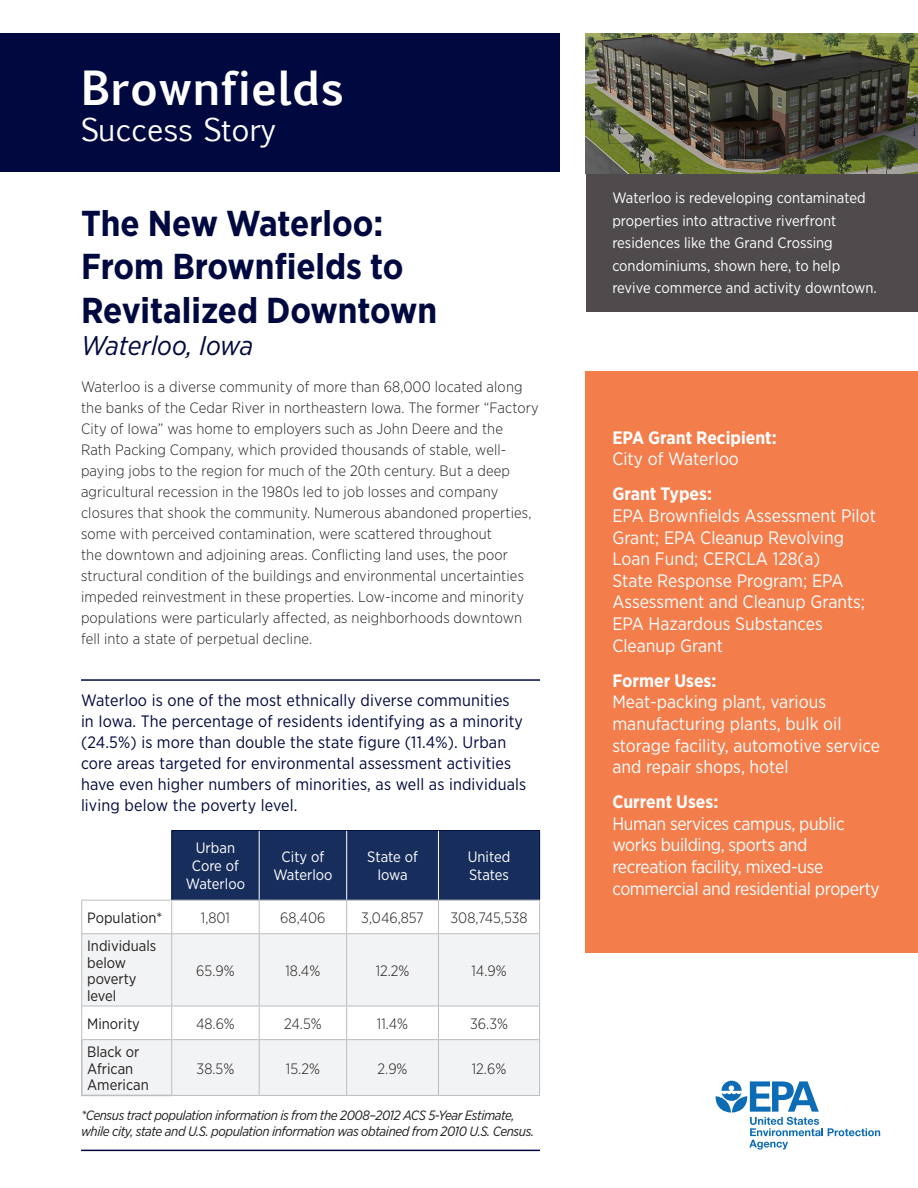
<style>
.page{position:relative;width:918px;height:1188px;background:#fff}
.page>*{position:absolute;margin:0;border:0;box-sizing:border-box;transform-origin:0 0}
.t1{font:700 45px "Euphemia UCAS";color:#fff}
.t2{font:700 36px/43.2px "Gotham Narrow";color:#00093f}
.t3{font:30px "Euphemia UCAS";color:#fff}
.t4{font:italic 27px "Gotham Narrow";letter-spacing:-.005em;color:#00093f}
.t5{font:18px/21.6px "Gotham Narrow";color:#fff}
.t6{font:18px/21.6px "Gotham Narrow";letter-spacing:-.02em;color:#fff}
.t7{font:700 18px/21.6px "Gotham Narrow";color:#fff}
.t8{font:16.5px/21px "Gotham Narrow";letter-spacing:.01em;color:#00093f}
.t9{font:300 15px/21px "Gotham Narrow";letter-spacing:.01em;color:#231f20}
.t10{font:15px/18px "Gotham Narrow";color:#fff;text-align:center}
.t11{font:15px/16.5px "Gotham Narrow";color:#231f20}
.t12{font:italic 13.5px/16.2px "Gotham Narrow";letter-spacing:-.03em;color:#231f20}
.s1{font-weight:400}
.s2{font-weight:700}
</style>
<div class="page">
<div style="left:0;top:33px;width:560px;height:139px;background:#00093f"></div>
<div style="left:586px;top:172px;width:332px;height:140px;background:#4f4b4c"></div>
<div style="left:172px;top:831px;width:367px;height:69px;background:#172e5c"></div>
<svg style="left:82px;top:934px;width:457px;height:161px;fill:#f2f3f4"></svg>
<hr style="left:259px;top:831px;width:1px;height:69px;background:#fff">
<hr style="left:346px;top:831px;width:1px;height:69px;background:#fff">
<hr style="left:438px;top:831px;width:1px;height:69px;background:#fff">
<hr style="left:81px;top:900px;width:91px;height:1px;background:#bcbdc0">
<hr style="left:81px;top:901px;width:1px;height:32px;background:#bcbdc0">
<hr style="left:172px;top:900px;width:87px;height:1px;background:#bcbdc0">
<hr style="left:171px;top:901px;width:1px;height:32px;background:#bcbdc0">
<hr style="left:259px;top:900px;width:88px;height:1px;background:#bcbdc0">
<hr style="left:259px;top:901px;width:1px;height:32px;background:#bcbdc0">
<hr style="left:347px;top:900px;width:91px;height:1px;background:#bcbdc0">
<hr style="left:346px;top:901px;width:1px;height:32px;background:#bcbdc0">
<hr style="left:438px;top:900px;width:102px;height:1px;background:#bcbdc0">
<hr style="left:438px;top:901px;width:1px;height:32px;background:#bcbdc0">
<hr style="left:539px;top:901px;width:1px;height:32px;background:#bcbdc0">
<hr style="left:81px;top:933px;width:91px;height:1px;background:#bcbdc0">
<hr style="left:81px;top:934px;width:1px;height:72px;background:#bcbdc0">
<hr style="left:172px;top:933px;width:87px;height:1px;background:#bcbdc0">
<hr style="left:171px;top:934px;width:1px;height:72px;background:#bcbdc0">
<hr style="left:259px;top:933px;width:88px;height:1px;background:#bcbdc0">
<hr style="left:259px;top:934px;width:1px;height:72px;background:#bcbdc0">
<hr style="left:347px;top:933px;width:91px;height:1px;background:#bcbdc0">
<hr style="left:346px;top:934px;width:1px;height:72px;background:#bcbdc0">
<hr style="left:438px;top:933px;width:102px;height:1px;background:#bcbdc0">
<hr style="left:438px;top:934px;width:1px;height:72px;background:#bcbdc0">
<hr style="left:539px;top:934px;width:1px;height:72px;background:#bcbdc0">
<hr style="left:81px;top:1006px;width:91px;height:1px;background:#bcbdc0">
<hr style="left:81px;top:1006px;width:1px;height:33px;background:#bcbdc0">
<hr style="left:172px;top:1006px;width:87px;height:1px;background:#bcbdc0">
<hr style="left:171px;top:1006px;width:1px;height:33px;background:#bcbdc0">
<hr style="left:259px;top:1006px;width:88px;height:1px;background:#bcbdc0">
<hr style="left:259px;top:1006px;width:1px;height:33px;background:#bcbdc0">
<hr style="left:347px;top:1006px;width:91px;height:1px;background:#bcbdc0">
<hr style="left:346px;top:1006px;width:1px;height:33px;background:#bcbdc0">
<hr style="left:438px;top:1006px;width:102px;height:1px;background:#bcbdc0">
<hr style="left:438px;top:1006px;width:1px;height:33px;background:#bcbdc0">
<hr style="left:539px;top:1006px;width:1px;height:33px;background:#bcbdc0">
<hr style="left:81px;top:1039px;width:91px;height:1px;background:#bcbdc0">
<hr style="left:172px;top:1039px;width:87px;height:1px;background:#bcbdc0">
<hr style="left:171px;top:1040px;width:1px;height:55px;background:#bcbdc0">
<hr style="left:259px;top:1039px;width:88px;height:1px;background:#bcbdc0">
<hr style="left:259px;top:1040px;width:1px;height:55px;background:#bcbdc0">
<hr style="left:347px;top:1039px;width:91px;height:1px;background:#bcbdc0">
<hr style="left:346px;top:1040px;width:1px;height:55px;background:#bcbdc0">
<hr style="left:438px;top:1039px;width:102px;height:1px;background:#bcbdc0">
<hr style="left:438px;top:1040px;width:1px;height:55px;background:#bcbdc0">
<hr style="left:539px;top:1040px;width:1px;height:55px;background:#bcbdc0">
<hr style="left:171px;top:1095px;width:88px;height:1px;background:#bcbdc0">
<hr style="left:259px;top:1095px;width:88px;height:1px;background:#bcbdc0">
<hr style="left:347px;top:1095px;width:91px;height:1px;background:#bcbdc0">
<hr style="left:438px;top:1095px;width:102px;height:1px;background:#bcbdc0">
<hr style="left:81px;top:1040px;width:1px;height:55px;background:#bcbdc0">
<hr style="left:81px;top:1095px;width:90px;height:1px;background:#bcbdc0">
<hr style="left:171px;top:830px;width:88px;height:1px;background:#00093f">
<hr style="left:171px;top:831px;width:1px;height:69px;background:#00093f">
<hr style="left:259px;top:830px;width:88px;height:1px;background:#00093f">
<hr style="left:347px;top:830px;width:91px;height:1px;background:#00093f">
<hr style="left:438px;top:830px;width:102px;height:1px;background:#00093f">
<hr style="left:539px;top:831px;width:1px;height:69px;background:#00093f">
<div style="left:586px;top:372px;width:332px;height:581px;background:#f47d4c"></div>
<img style="left:586px;top:34px;width:332px;height:139px">
<hr style="left:81px;top:679px;width:459px;height:2px;background:#00093f">
<hr style="left:81px;top:1150px;width:459px;height:1px;background:#00093f">
<svg style="left:715px;top:1081px;width:165px;height:69px"></svg>
<p class="t1" style="left:81px;top:54px;width:264px">Brownfields</p>
<p class="t3" style="left:81px;top:109px;width:196px">Success Story</p>
<h1 class="t2" style="left:81px;top:202px;width:358px">The New Waterloo:<br>From Brownfields to<br>Revitalized Downtown</h1>
<h1 class="t4" style="left:81px;top:329px;width:174px">Waterloo, Iowa</h1>
<p class="t9" style="left:81px;top:376px;width:459px">Waterloo is a diverse community of more than 68,000 located along the banks of the Cedar River in northeastern Iowa. The former “Factory City of Iowa” was home to employers such as John Deere and the<br>Rath Packing Company, which provided thousands of stable, well&shy;paying jobs to the region for much of the 20th century. But a deep agricultural recession in the 1980s led to job losses and company closures that shook the community. Numerous abandoned properties, some with perceived contamination, were scattered throughout<br>the downtown and adjoining areas. Conflicting land uses, the poor structural condition of the buildings and environmental uncertainties impeded reinvestment in these properties. Low-income and minority populations were particularly affected, as neighborhoods downtown fell into a state of perpetual decline.</p>
<h2 class="t8" style="left:81px;top:689px;width:447px">Waterloo is one of the most ethnically diverse communities in Iowa. The percentage of residents identifying as a minority (24.5%) is more than double the state figure (11.4%). Urban core areas targeted for environmental assessment activities have even higher numbers of minorities, as well as individuals living below the poverty level.</h2>
<p class="t10" style="left:186px;top:839px;width:61px">Urban<br>Core of<br>Waterloo</p>
<p class="t10" style="left:273px;top:848px;width:61px">City of<br>Waterloo</p>
<p class="t10" style="left:367px;top:848px;width:52px">State of<br>Iowa</p>
<p class="t10" style="left:468px;top:848px;width:44px;text-align:left">United<br>States</p>
<p class="t11" style="left:87px;top:909px;width:77px">Population*</p>
<p class="t9" style="left:201px;top:907px;width:31px">1,801</p>
<p class="t9" style="left:280px;top:907px;width:47px">68,406</p>
<p class="t9" style="left:361px;top:907px;width:64px">3,046,857</p>
<p class="t9" style="left:451px;top:907px;width:78px">308,745,538</p>
<p class="t11" style="left:87px;top:937px;width:71px">Individuals below poverty level</p>
<p class="t9" style="left:196px;top:960px;width:40px">65.9%</p>
<p class="t9" style="left:286px;top:960px;width:36px">18.4%</p>
<p class="t9" style="left:376px;top:960px;width:35px">12.2%</p>
<p class="t9" style="left:471px;top:960px;width:37px">14.9%</p>
<p class="t11" style="left:87px;top:1015px;width:54px">Minority</p>
<p class="t9" style="left:196px;top:1013px;width:40px">48.6%</p>
<p class="t9" style="left:284px;top:1013px;width:39px">24.5%</p>
<p class="t9" style="left:377px;top:1013px;width:33px">11.4%</p>
<p class="t9" style="left:470px;top:1013px;width:39px">36.3%</p>
<p class="t11" style="left:87px;top:1043px;width:63px">Black or<br>African<br>American</p>
<p class="t9" style="left:197px;top:1057px;width:39px">38.5%</p>
<p class="t9" style="left:286px;top:1057px;width:35px">15.2%</p>
<p class="t9" style="left:378px;top:1057px;width:31px">2.9%</p>
<p class="t9" style="left:472px;top:1057px;width:36px">12.6%</p>
<p class="t12" style="left:81px;top:1107px;width:455px">*Census tract population information is from the 2008–2012 ACS 5-Year Estimate, while city, state and U.S. population information was obtained from 2010 U.S. Census.</p>
<p class="t10" style="left:612px;top:186px;width:266px;line-height:22.5px;text-align:left">Waterloo is redeveloping contaminated properties into attractive riverfront residences like the Grand Crossing condominiums, shown here, to help revive commerce and activity downtown.</p>
<p class="t7" style="left:612px;top:426px;width:166px">EPA Grant Recipient:<br><span class="s1">City of Waterloo</span></p>
<p class="t5" style="left:612px;top:483px;width:265px"><span class="s2">Grant Types:<br></span>EPA Brownfields Assessment Pilot<br>Grant; EPA Cleanup Revolving<br>Loan Fund; CERCLA 128(a)<br>State Response Program; EPA<br>Assessment and Cleanup Grants;<br>EPA Hazardous Substances<br>Cleanup Grant</p>
<p class="t5" style="left:612px;top:669px;width:269px"><span class="s2">Former Uses:<br></span>Meat-packing plant, various manufacturing plants, bulk oil storage facility, automotive service and repair shops, hotel</p>
<p class="t6" style="left:612px;top:791px;width:269px"><span class="s2">Current Uses:<br></span>Human services campus, public works building, sports and recreation facility, mixed-use commercial and residential property</p>
</div>
